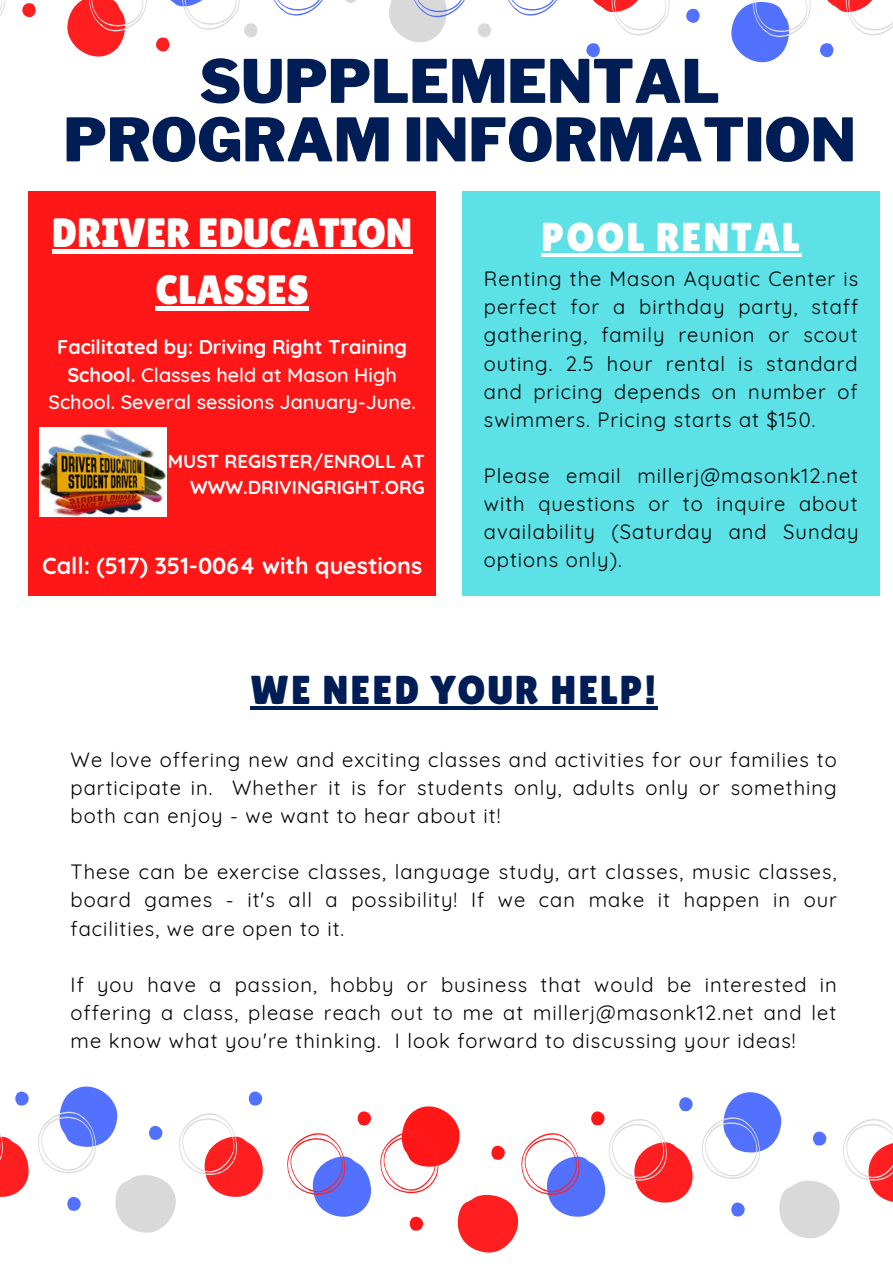
<style>
.page{position:relative;width:893px;height:1264px;background:#fff}
.page>*{position:absolute;margin:0;border:0;box-sizing:border-box;transform-origin:0 0}
.t1{font:900 59.4px/58.5px "Libre Franklin";color:#001d55;text-align:center}
.t2{font:40.95px/57.3px "Lilita One";color:#fff;text-align:center}
.t3{font:40.2px "Lilita One";letter-spacing:.05em;color:#001d55}
.t4{font:40.2px "Lilita One";letter-spacing:.05em;color:#fff}
.t5{font:700 23.25px "Quicksand";color:#fff}
.t6{font:20.1px/28px "Quicksand";letter-spacing:.05em;color:#000;text-align:justify}
.t7{font:500 19.8px/27.3px "Quicksand";color:#fff;text-align:center}
.t8{font:700 18.75px/26px "Quicksand";color:#fff;text-align:right}
.s1{font-weight:700}
</style>
<div class="page">
<svg style="left:702px;top:1092px;width:190px;height:146px"></svg>
<svg style="left:357px;top:1111px;width:14px;height:14px"></svg>
<svg style="left:380px;top:1097px;width:313px;height:155px"></svg>
<svg style="left:287px;top:1133px;width:84px;height:84px"></svg>
<svg style="left:0;top:1086px;width:263px;height:146px"></svg>
<svg style="left:0;top:0;width:6px;height:16px"></svg>
<svg style="left:22px;top:3px;width:14px;height:15px"></svg>
<svg style="left:67px;top:0;width:80px;height:57px"></svg>
<svg style="left:156px;top:0;width:102px;height:52px"></svg>
<svg style="left:274px;top:0;width:49px;height:16px"></svg>
<svg style="left:345px;top:0;width:11px;height:3px"></svg>
<svg style="left:477px;top:23px;width:14px;height:15px"></svg>
<svg style="left:389px;top:0;width:76px;height:42px"></svg>
<svg style="left:508px;top:0;width:49px;height:16px"></svg>
<svg style="left:586px;top:43px;width:14px;height:15px"></svg>
<svg style="left:593px;top:0;width:77px;height:36px"></svg>
<svg style="left:686px;top:8px;width:14px;height:15px"></svg>
<svg style="left:731px;top:0;width:161px;height:62px"></svg>
<div style="left:462px;top:191px;width:417px;height:404px;background:#5ce1e6"></div>
<div style="left:29px;top:191px;width:407px;height:404px;background:#ff1616"></div>
<hr style="left:52px;top:249px;width:360px;height:4px;background:#fff">
<hr style="left:156px;top:307px;width:153px;height:4px;background:#fff">
<img style="left:39px;top:427px;width:127px;height:89px">
<hr style="left:541px;top:253px;width:260px;height:4px;background:#fff">
<hr style="left:250px;top:706px;width:408px;height:3px;background:#001d55">
<h1 class="t1" style="left:63px;top:52px;width:793px">SUPPLEMENTAL<br>PROGRAM INFORMATION</h1>
<h2 class="t2" style="left:52px;top:204px;width:362px">DRIVER EDUCATION<br>CLASSES</h2>
<p class="t7" style="left:49px;top:333px;width:369px"><span class="s1">Facilitated by: Driving Right Training<br>School.</span> Classes held at Mason High<br>School. Several sessions January-June.</p>
<p class="t8" style="left:168px;top:448px;width:259px">MUST REGISTER/ENROLL AT<br>WWW.DRIVINGRIGHT.ORG</p>
<p class="t5" style="left:42px;top:550px;width:381px">Call: (517) 351-0064 with questions</p>
<h3 class="t4" style="left:541px;top:214px;width:260px">POOL RENTAL</h3>
<p class="t6" style="left:484px;top:264px;width:376px">Renting the Mason Aquatic Center is perfect for a birthday party, staff gathering, family reunion or scout outing. 2.5 hour rental is standard and pricing depends on number of swimmers. Pricing starts at $150.</p>
<p class="t6" style="left:484px;top:461px;width:376px">Please email millerj@masonk12.net with questions or to inquire about availability (Saturday and Sunday options only).</p>
<h3 class="t3" style="left:250px;top:666px;width:407px">WE NEED YOUR HELP!</h3>
<p class="t6" style="left:71px;top:745px;width:767px">We love offering new and exciting classes and activities for our families to participate in. Whether it is for students only, adults only or something both can enjoy - we want to hear about it!</p>
<p class="t6" style="left:71px;top:857px;width:767px">These can be exercise classes, language study, art classes, music classes, board games - it's all a possibility! If we can make it happen in our facilities, we are open to it.</p>
<p class="t6" style="left:71px;top:970px;width:767px">If you have a passion, hobby or business that would be interested in offering a class, please reach out to me at millerj@masonk12.net and let me know what you're thinking. I look forward to discussing your ideas!</p>
</div>
